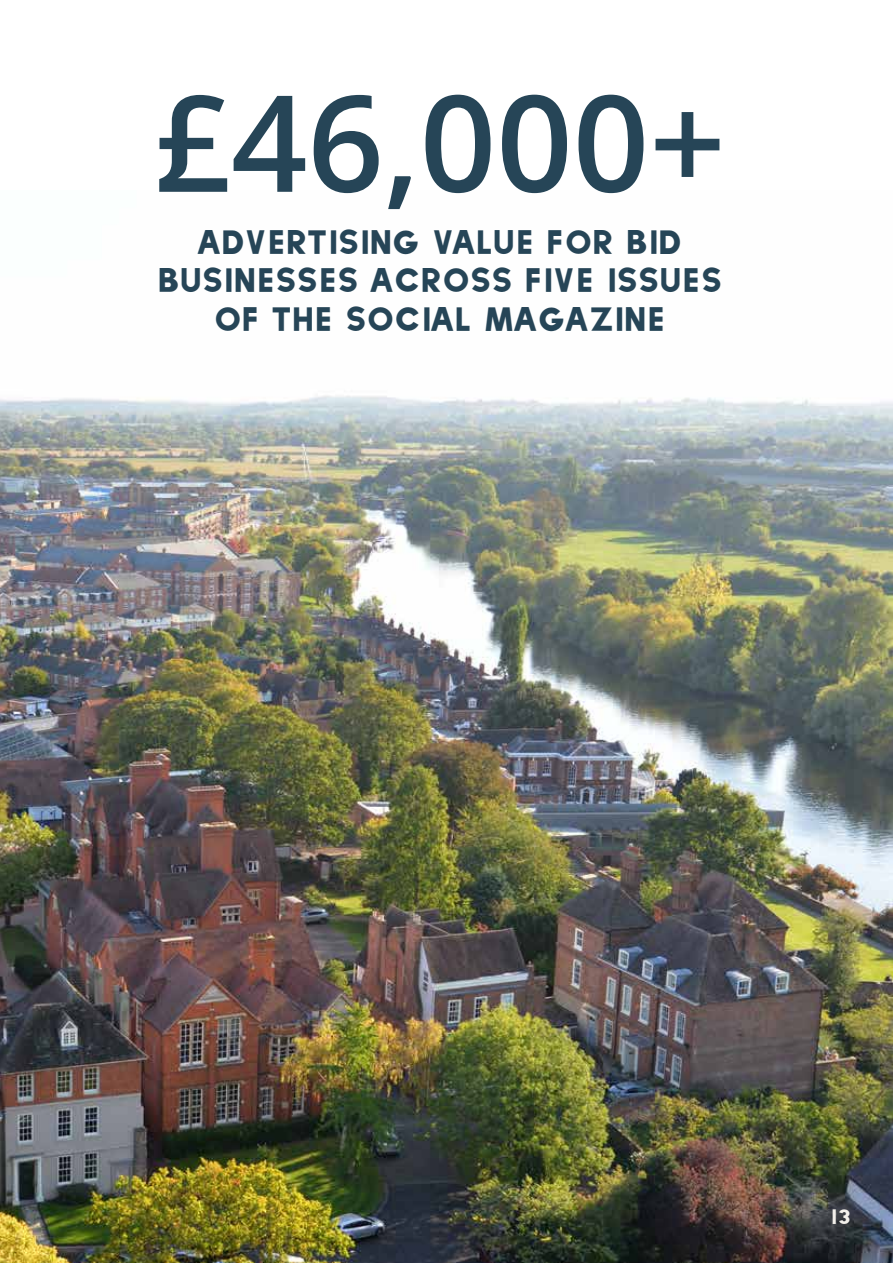
<style>
.page{position:relative;width:893px;height:1263px;background:#fff}
.page>*{position:absolute;margin:0;border:0;box-sizing:border-box;transform-origin:0 0}
.t1{font:600 133.95px "Open Sans";color:#264557}
.t2{font:26.55px/38.7px "Daughter";letter-spacing:.05em;color:#264557;text-align:center}
.t3{font:16.5px "Daughter";color:#f3f0eb}
</style>
<div class="page">
<img style="left:0;top:395px;width:893px;height:868px">
<h1 class="t1" style="left:155px;top:51px;width:573px">£46,000+</h1>
<p class="t2" style="left:159px;top:223px;width:565px">ADVERTISING VALUE FOR BID<br>BUSINESSES ACROSS FIVE ISSUES<br>OF THE SOCIAL MAGAZINE</p>
<p class="t3" style="left:831px;top:1207px;width:21px">13</p>
</div>
